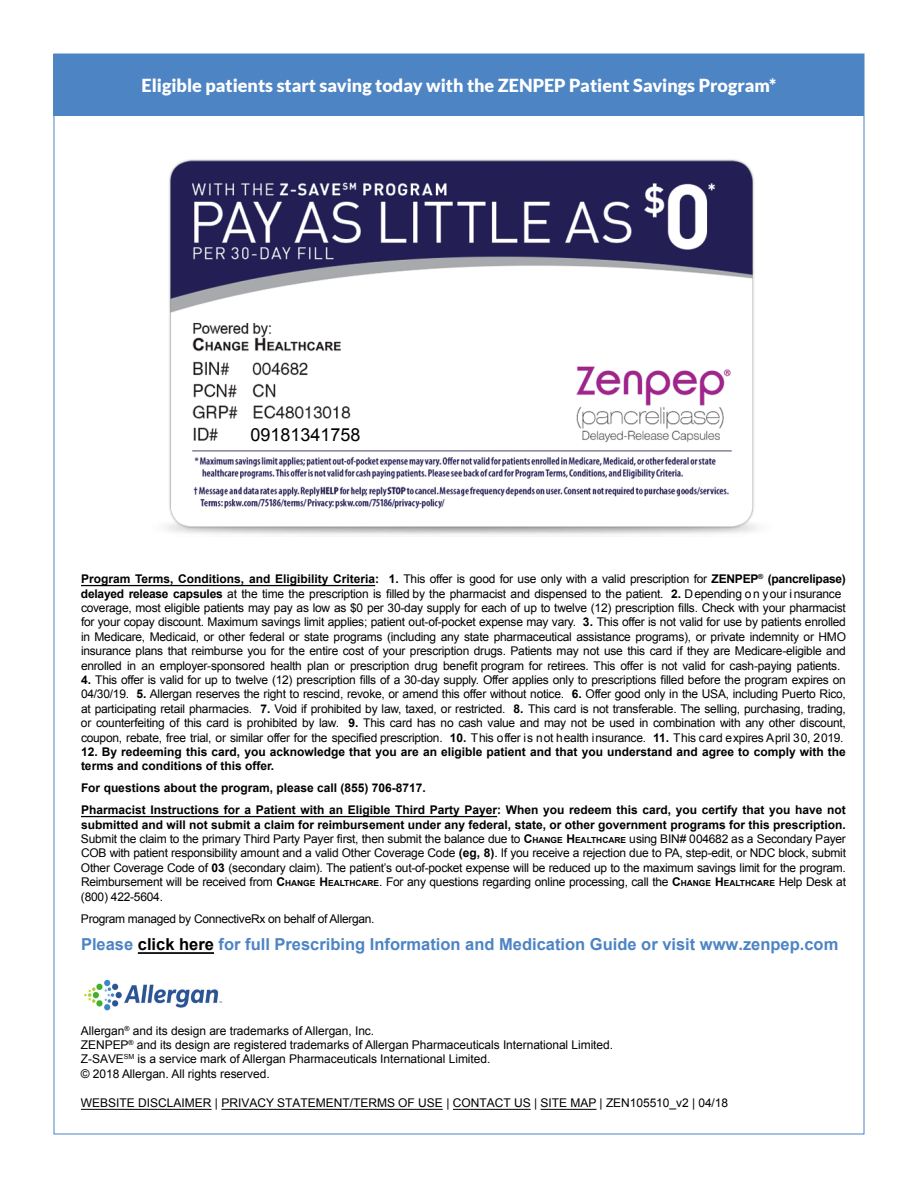
<style>
.page{position:relative;width:918px;height:1188px;background:#fff}
.page>*{position:absolute;margin:0;border:0;box-sizing:border-box;transform-origin:0 0}
.t1{font:900 18px "Lato";color:#fff}
.t2{font:18px "Arial";color:#000}
.body_copy{font:700 16.5px "Arial";color:#4d84c4}
.body_copy-2{font:12px/14.4px "Arial";letter-spacing:-.02em;color:#000}
.body_copy-3{font:700 12px/14.4px "Arial";color:#000}
.body_copy-4{font:12px "Arial";color:#000}
.s1{font-weight:700}
.s2{font-weight:700;font-size:8.4px}
.s3{color:#000}
</style>
<div class="page">
<img style="left:84px;top:979px;width:139px;height:32px">
<img style="left:117px;top:115px;width:690px;height:420px">
<div style="left:54px;top:54px;width:810px;height:61px;background:#4d84c4"></div>
<hr style="left:81px;top:585px;width:294px;height:1px;background:#000">
<hr style="left:81px;top:816px;width:416px;height:1px;background:#000">
<hr style="left:138px;top:952px;width:76px;height:2px;background:#000">
<hr style="left:81px;top:1109px;width:131px;height:1px;background:#000">
<hr style="left:221px;top:1109px;width:222px;height:1px;background:#000">
<hr style="left:453px;top:1109px;width:78px;height:1px;background:#000">
<hr style="left:540px;top:1109px;width:56px;height:1px;background:#000">
<p class="t1" style="left:142px;top:75px;width:636px">Eligible patients start saving today with the ZENPEP Patient Savings Program*</p>
<h1 class="t2" style="left:250px;top:425px;width:112px">09181341758</h1>
<p class="body_copy-2" style="left:81px;top:572px;width:767px"><span class="s1">Program Terms, Conditions, and Eligibility Criteria: 1.</span> This offer is good for use only with a valid prescription for <span class="s1">ZENPEP</span><sup>®</sup> <span class="s1">(pancrelipase) delayed release capsules</span> at the time the prescription is filled by the pharmacist and dispensed to the patient. <span class="s1">2.</span> Depending on your insurance coverage, most eligible patients may pay as low as $0 per 30-day supply for each of up to twelve (12) prescription fills. Check with your pharmacist for your copay discount. Maximum savings limit applies; patient out-of-pocket expense may vary. <span class="s1">3.</span> This offer is not valid for use by patients enrolled in Medicare, Medicaid, or other federal or state programs (including any state pharmaceutical assistance programs), or private indemnity or HMO insurance plans that reimburse you for the entire cost of your prescription drugs. Patients may not use this card if they are Medicare-eligible and enrolled in an employer-sponsored health plan or prescription drug benefit program for retirees. This offer is not valid for cash-paying patients.</p>
<p class="body_copy-2" style="left:81px;top:673px;width:766px;text-align:justify"><span class="s1">4.</span> This offer is valid for up to twelve (12) prescription fills of a 30-day supply. Offer applies only to prescriptions filled before the program expires on 04/30/19. <span class="s1">5.</span> Allergan reserves the right to rescind, revoke, or amend this offer without notice. <span class="s1">6.</span> Offer good only in the USA, including Puerto Rico, at participating retail pharmacies. <span class="s1">7.</span> Void if prohibited by law, taxed, or restricted. <span class="s1">8.</span> This card is not transferable. The selling, purchasing, trading, or counterfeiting of this card is prohibited by law. <span class="s1">9.</span> This card has no cash value and may not be used in combination with any other discount, coupon, rebate, free trial, or similar offer for the specified prescription. <span class="s1">10.</span> This offer is not health insurance. <span class="s1">11.</span> This card expires April 30, 2019.</p>
<p class="body_copy-3" style="left:81px;top:745px;width:766px">12. By redeeming this card, you acknowledge that you are an eligible patient and that you understand and agree to comply with the terms and conditions of this offer.</p>
<p class="body_copy-3" style="left:81px;top:778px;width:766px;line-height:21.9px">For questions about the program, please call (855) 706-8717.<br>Pharmacist Instructions for a Patient with an Eligible Third Party Payer: When you redeem this card, you certify that you have not</p>
<p class="body_copy-2" style="left:81px;top:817px;width:767px;text-align:justify"><span class="s1">submitted and will not submit a claim for reimbursement under any federal, state, or other government programs for this prescription.<br></span>Submit the claim to the primary Third Party Payer first, then submit the balance due to <span class="s1">C</span><span class="s2">HANGE</span> <span class="s1">H</span><span class="s2">EALTHCARE</span> using BIN# 004682 as a Secondary Payer COB with patient responsibility amount and a valid Other Coverage Code <span class="s1">(eg, 8)</span>. If you receive a rejection due to PA, step-edit, or NDC block, submit Other Coverage Code of <span class="s1">03</span> (secondary claim). The patient’s out-of-pocket expense will be reduced up to the maximum savings limit for the program.<br>Reimbursement will be received from <span class="s1">C</span><span class="s2">HANGE</span> <span class="s1">H</span><span class="s2">EALTHCARE</span>. For any questions regarding online processing, call the <span class="s1">C</span><span class="s2">HANGE</span> <span class="s1">H</span><span class="s2">EALTHCARE</span> Help Desk at (800) 422-5604.</p>
<p class="body_copy-2" style="left:81px;top:911px;width:295px">Program managed by ConnectiveRx on behalf of Allergan.</p>
<p class="body_copy" style="left:81px;top:933px;width:759px">Please <span class="s3">click here</span> for full Prescribing Information and Medication Guide or visit www.zenpep.com</p>
<p class="body_copy-2" style="left:81px;top:1023px;width:534px">Allergan<sup>®</sup> and its design are trademarks of Allergan, Inc.<br>ZENPEP<sup>®</sup> and its design are registered trademarks of Allergan Pharmaceuticals International Limited.<br>Z-SAVE<sup>SM</sup> is a service mark of Allergan Pharmaceuticals International Limited.<br>© 2018 Allergan. All rights reserved.</p>
<p class="body_copy-4" style="left:81px;top:1095px;width:649px">WEBSITE DISCLAIMER | PRIVACY STATEMENT/TERMS OF USE | CONTACT US | SITE MAP | ZEN105510_v2 | 04/18</p>
</div>
